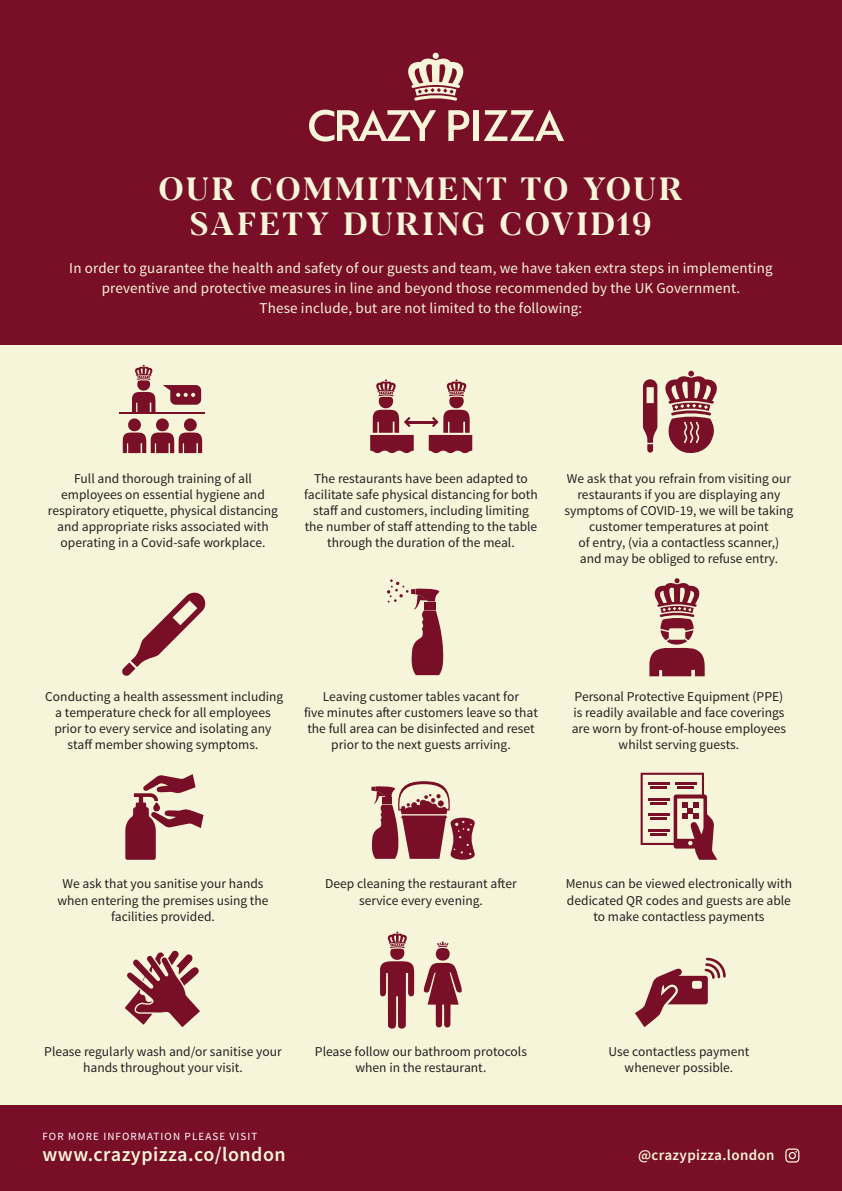
<style>
.page{position:relative;width:842px;height:1191px;background:#f7f5d9}
.page>*{position:absolute;margin:0;border:0;box-sizing:border-box;transform-origin:0 0}
.t1{font:700 32px/35px "Blacker Display";letter-spacing:.1em;color:#f7f5d9;text-align:center}
.t2{font:600 20px "Source Sans Pro";letter-spacing:.025em;color:#f7f5d9}
.t3{font:15px/20px "Source Sans Pro";letter-spacing:.01em;color:#f7f5d9;text-align:center}
.t4{font:600 15px "Source Sans Pro";letter-spacing:.025em;color:#f7f5d9}
.t5{font:13.5px/16px "Source Sans Pro";color:#231f20;text-align:center}
.t6{font:11px "Source Sans Pro";letter-spacing:.1em;color:#fff}
.s1{font-family:"Dotty Bg";font-weight:400}
</style>
<div class="page">
<div style="left:0;top:0;width:842px;height:344px;background:#790e27"></div>
<div style="left:0;top:1106px;width:842px;height:85px;background:#790e27"></div>
<svg style="left:785px;top:1148px;width:14px;height:14px"></svg>
<svg style="left:309px;top:110px;width:127px;height:32px"></svg>
<svg style="left:448px;top:110px;width:21px;height:31px"></svg>
<div style="left:474px;top:110px;width:5px;height:31px;background:#f7f5d9"></div>
<svg style="left:484px;top:110px;width:80px;height:31px"></svg>
<svg style="left:408px;top:53px;width:56px;height:48px"></svg>
<svg style="left:371px;top:781px;width:104px;height:79px"></svg>
<svg style="left:125px;top:774px;width:78px;height:85px"></svg>
<svg style="left:641px;top:772px;width:76px;height:87px"></svg>
<svg style="left:125px;top:950px;width:75px;height:77px"></svg>
<svg style="left:635px;top:957px;width:91px;height:70px"></svg>
<svg style="left:122px;top:592px;width:84px;height:84px"></svg>
<svg style="left:387px;top:579px;width:56px;height:96px"></svg>
<hr style="left:120px;top:412px;width:85px;height:2px;background:#791027">
<svg style="left:123px;top:365px;width:79px;height:88px"></svg>
<svg style="left:649px;top:578px;width:56px;height:98px"></svg>
<hr style="left:406px;top:421px;width:31px;height:2px;background:#791027">
<svg style="left:370px;top:379px;width:44px;height:74px"></svg>
<svg style="left:429px;top:379px;width:43px;height:74px"></svg>
<svg style="left:643px;top:379px;width:14px;height:73px"></svg>
<svg style="left:665px;top:371px;width:52px;height:83px"></svg>
<svg style="left:380px;top:931px;width:34px;height:98px"></svg>
<svg style="left:424px;top:941px;width:38px;height:87px"></svg>
<h1 class="t1" style="left:159px;top:172px;width:526px">OUR COMMITMENT TO YOUR<br>SAFETY DURING COVID<span class="s1">19</span></h1>
<p class="t3" style="left:69px;top:258px;width:705px">In order to guarantee the health and safety of our guests and team, we have taken extra steps in implementing preventive and protective measures in line and beyond those recommended by the UK Government.<br>These include, but are not limited to the following:</p>
<p class="t5" style="left:48px;top:470px;width:232px">Full and thorough training of all employees on essential hygiene and respiratory etiquette, physical distancing and appropriate risks associated with operating in a Covid-safe workplace.</p>
<p class="t5" style="left:304px;top:470px;width:235px">The restaurants have been adapted to facilitate safe physical distancing for both staff and customers, including limiting the number of staff attending to the table through the duration of the meal.</p>
<p class="t5" style="left:565px;top:470px;width:230px">We ask that you refrain from visiting our restaurants if you are displaying any symptoms of COVID-19, we will be taking customer temperatures at point<br>of entry, (via a contactless scanner,)<br>and may be obliged to refuse entry.</p>
<p class="t5" style="left:45px;top:689px;width:240px">Conducting a health assessment including a temperature check for all employees prior to every service and isolating any staff member showing symptoms.</p>
<p class="t5" style="left:304px;top:689px;width:235px">Leaving customer tables vacant for<br>five minutes after customers leave so that the full area can be disinfected and reset prior to the next guests arriving.</p>
<p class="t5" style="left:572px;top:689px;width:216px">Personal Protective Equipment (PPE) is readily available and face coverings are worn by front-of-house employees whilst serving guests.</p>
<p class="t5" style="left:325px;top:876px;width:193px">Deep cleaning the restaurant after service every evening.</p>
<p class="t5" style="left:57px;top:876px;width:213px">We ask that you sanitise your hands when entering the premises using the facilities provided.</p>
<p class="t5" style="left:566px;top:876px;width:228px">Menus can be viewed electronically with dedicated QR codes and guests are able to make contactless payments</p>
<p class="t5" style="left:44px;top:1043px;width:239px">Please regularly wash and/or sanitise your hands throughout your visit.</p>
<p class="t5" style="left:315px;top:1043px;width:214px">Please follow our bathroom protocols when in the restaurant.</p>
<p class="t5" style="left:608px;top:1043px;width:142px">Use contactless payment whenever possible.</p>
<p class="t6" style="left:43px;top:1130px;width:216px">FOR MORE INFORMATION PLEASE VISIT</p>
<h2 class="t2" style="left:43px;top:1142px;width:245px">www.crazypizza.co/london</h2>
<p class="t4" style="left:638px;top:1145px;width:138px">@crazypizza.london</p>
</div>
